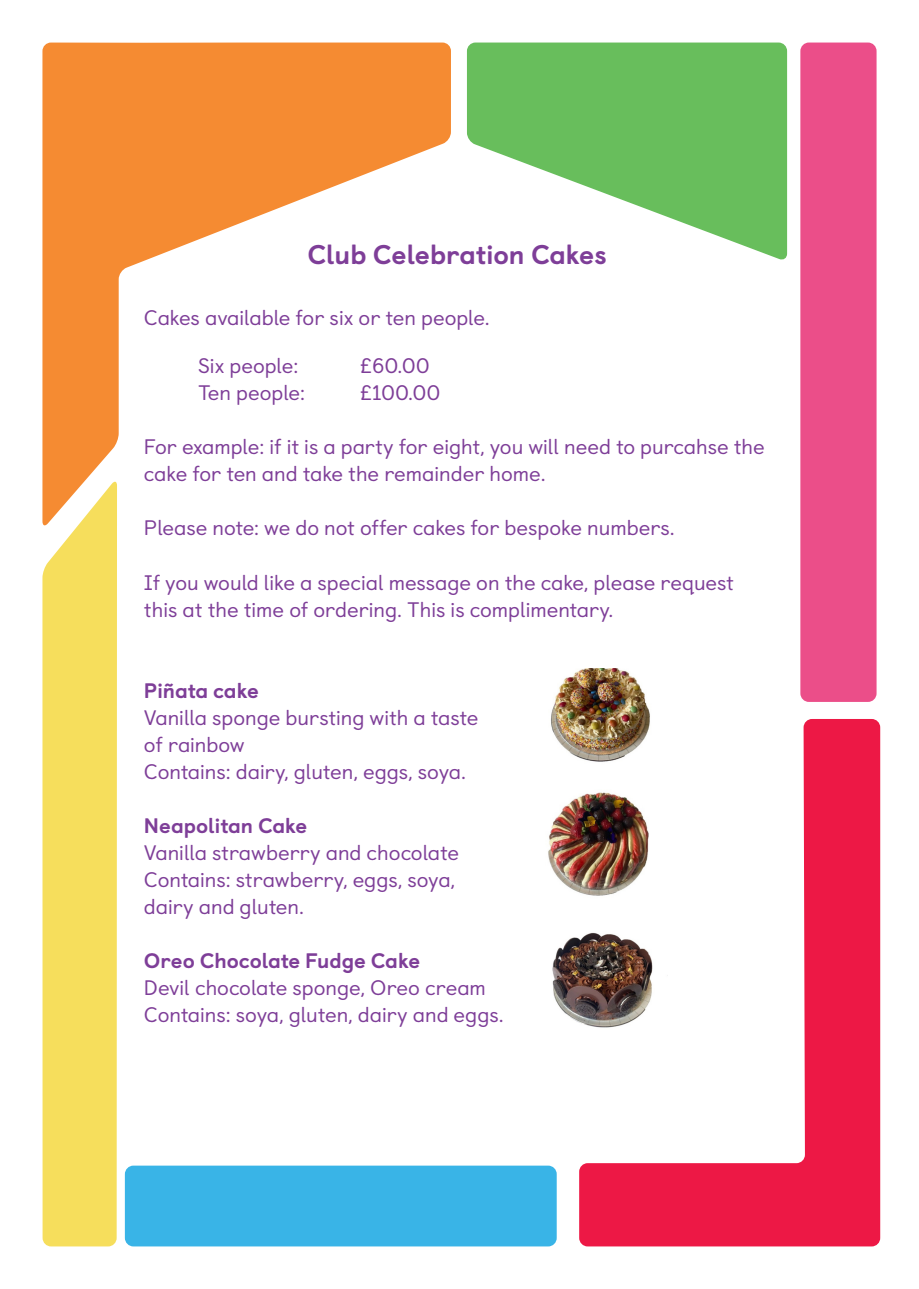
<style>
.page{position:relative;width:919px;height:1289px;background:#fff}
.page>*{position:absolute;margin:0;border:0;box-sizing:border-box;transform-origin:0 0}
.t1{font:800 27px "Castledown";color:#7e3e98}
.t2{font:21px/27px "Castledown";color:#7e3e98}
.t3{font:800 21px "Castledown";color:#7e3e98}
</style>
<div class="page">
<svg style="left:42px;top:43px;width:409px;height:437px"></svg>
<svg style="left:42px;top:480px;width:75px;height:766px;background:#f6de62"></svg>
<svg style="left:467px;top:43px;width:320px;height:217px;fill:#68be5c"></svg>
<div style="left:800px;top:43px;width:76px;height:659px;background:#eb4e89;border-radius:9px"></div>
<svg style="left:579px;top:719px;width:301px;height:527px"></svg>
<div style="left:125px;top:1165px;width:431px;height:81px;background:#39b4e7;border-radius:9px"></div>
<img style="left:551px;top:668px;width:127px;height:114px">
<img style="left:548px;top:789px;width:130px;height:113px">
<img style="left:552px;top:923px;width:115px;height:113px">
<p class="t1" style="left:307px;top:238px;width:301px">Club Celebration Cakes</p>
<p class="t2" style="left:144px;top:304px;width:347px">Cakes available for six or ten people.</p>
<p class="t2" style="left:198px;top:352px;width:102px">Six people:</p>
<p class="t2" style="left:360px;top:352px;width:71px">£60.00</p>
<p class="t2" style="left:198px;top:379px;width:109px">Ten people:</p>
<p class="t2" style="left:360px;top:379px;width:82px">£100.00</p>
<p class="t2" style="left:144px;top:433px;width:622px">For example: if it is a party for eight, you will need to purcahse the cake for ten and take the remainder home.</p>
<p class="t2" style="left:144px;top:514px;width:532px">Please note: we do not offer cakes for bespoke numbers.</p>
<p class="t2" style="left:144px;top:568px;width:591px">If you would like a special message on the cake, please request this at the time of ordering. This is complimentary.</p>
<p class="t3" style="left:144px;top:677px;width:116px">Piñata cake</p>
<p class="t2" style="left:144px;top:703px;width:336px">Vanilla sponge bursting with a taste</p>
<p class="t2" style="left:144px;top:730px;width:102px">of rainbow</p>
<p class="t2" style="left:144px;top:757px;width:323px">Contains: dairy, gluten, eggs, soya.</p>
<p class="t3" style="left:144px;top:812px;width:165px">Neapolitan Cake</p>
<p class="t2" style="left:144px;top:838px;width:316px">Vanilla strawberry and chocolate</p>
<p class="t2" style="left:144px;top:865px;width:313px">Contains: strawberry, eggs, soya,</p>
<p class="t2" style="left:144px;top:892px;width:162px">dairy and gluten.</p>
<p class="t3" style="left:144px;top:947px;width:278px">Oreo Chocolate Fudge Cake</p>
<p class="t2" style="left:144px;top:973px;width:343px">Devil chocolate sponge, Oreo cream</p>
<p class="t2" style="left:144px;top:1000px;width:361px">Contains: soya, gluten, dairy and eggs.</p>
</div>
